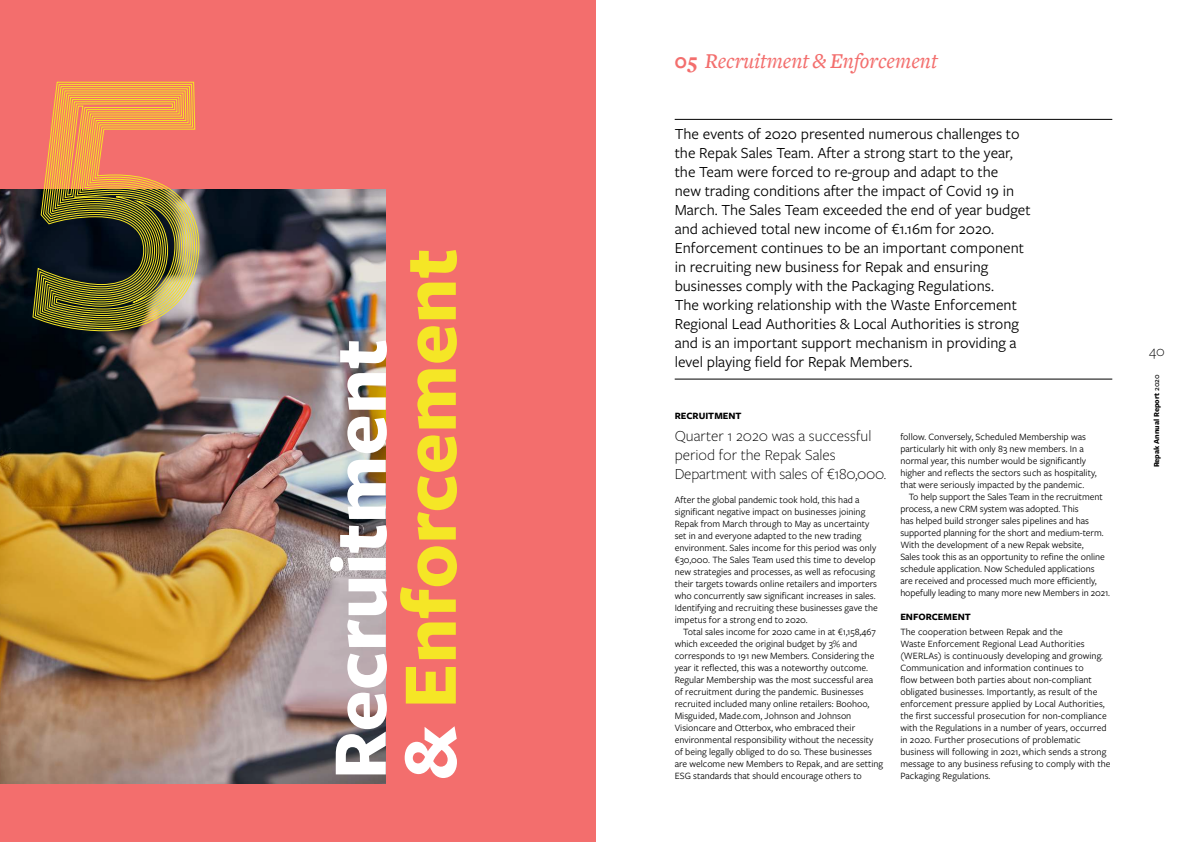
<style>
.page{position:relative;width:1191px;height:842px;background:#fff}
.page>*{position:absolute;margin:0;border:0;box-sizing:border-box;transform-origin:0 0}
.t1{font:700 80px/70px "Freight Sans Pro";color:#fff}
.t2{font:italic 500 22px "Freight Text";color:#f36e6d}
.t3{font:16px/19px "Freight Sans Pro";color:#000}
.t4{font:300 16px/19px "Freight Sans Pro";color:#000}
.t5{font:300 15px "Freight Sans Pro";color:#000}
.t6{font:10px/12px "Freight Sans Pro";color:#000}
.t7{font:700 10px "Freight Sans Pro";color:#000}
.t8{font:700 8px "Freight Sans Pro";color:#000}
.s1{color:#f5e626}
.s2{font-weight:900;font-style:normal}
.s3{font-weight:500}
</style>
<div class="page">
<div style="left:0;top:0;width:595px;height:842px;background:#f36e6d"></div>
<hr style="left:674px;top:119px;width:438px;height:1px;background:#000">
<hr style="left:674px;top:379px;width:438px;height:1px;background:#000">
<img style="left:0;top:189px;width:386px;height:594px">
<svg style="left:32px;top:82px;width:167px;height:249px"></svg>
<h1 class="t1" style="left:322px;top:780px;width:533px;rotate:-90deg">Recruitment<br>&amp; <span class="s1">Enforcement</span></h1>
<h2 class="t2" style="left:674px;top:49px;width:264px"><span class="s2">05</span> Recruitment &amp; Enforcement</h2>
<p class="t3" style="left:674px;top:124px;width:357px">The events of 2020 presented numerous challenges to the Repak Sales Team. After a strong start to the year, the Team were forced to re-group and adapt to the<br>new trading conditions after the impact of Covid 19 in March. The Sales Team exceeded the end of year budget and achieved total new income of €1.16m for 2020.<br>Enforcement continues to be an important component in recruiting new business for Repak and ensuring businesses comply with the Packaging Regulations.<br>The working relationship with the Waste Enforcement Regional Lead Authorities &amp; Local Authorities is strong and is an important support mechanism in providing a level playing field for Repak Members.</p>
<p class="t7" style="left:674px;top:409px;width:68px">RECRUITMENT</p>
<h3 class="t4" style="left:674px;top:425px;width:213px">Quarter 1 2020 was a successful period for the Repak Sales<br>Department with sales of €180,000.</h3>
<p class="t6" style="left:674px;top:493px;width:205px">After the global pandemic took hold, this had a significant negative impact on businesses joining Repak from March through to May as uncertainty set in and everyone adapted to the new trading environment. Sales income for this period was only €30,000. The Sales Team used this time to develop new strategies and processes, as well as refocusing their targets towards online retailers and importers who concurrently saw significant increases in sales.<br>Identifying and recruiting these businesses gave the impetus for a strong end to 2020.</p>
<p class="t6" style="left:674px;top:625px;width:210px;text-indent:8px">Total sales income for 2020 came in at €1,158,467 which exceeded the original budget by 3% and corresponds to 191 new Members. Considering the year it reflected, this was a noteworthy outcome.<br>Regular Membership was the most successful area of recruitment during the pandemic. Businesses recruited included many online retailers: Boohoo, Misguided, Made.com, Johnson and Johnson Visioncare and Otterbox, who embraced their environmental responsibility without the necessity of being legally obliged to do so. These businesses are welcome new Members to Repak, and are setting ESG standards that should encourage others to</p>
<p class="t6" style="left:900px;top:431px;width:198px">follow. Conversely, Scheduled Membership was particularly hit with only 83 new members. In a normal year, this number would be significantly higher and reflects the sectors such as hospitality, that were seriously impacted by the pandemic.</p>
<p class="t6" style="left:900px;top:491px;width:211px;text-indent:8px">To help support the Sales Team in the recruitment process, a new CRM system was adopted. This<br>has helped build stronger sales pipelines and has supported planning for the short and medium-term.<br>With the development of a new Repak website,<br>Sales took this as an opportunity to refine the online schedule application. Now Scheduled applications<br>are received and processed much more efficiently, hopefully leading to many more new Members in 2021.</p>
<p class="t7" style="left:900px;top:610px;width:72px">ENFORCEMENT</p>
<p class="t6" style="left:900px;top:626px;width:212px">The cooperation between Repak and the<br>Waste Enforcement Regional Lead Authorities (WERLAs) is continuously developing and growing.<br>Communication and information continues to<br>flow between both parties about non-compliant obligated businesses. Importantly, as result of the enforcement pressure applied by Local Authorities, the first successful prosecution for non-compliance with the Regulations in a number of years, occurred in 2020. Further prosecutions of problematic business will following in 2021, which sends a strong message to any business refusing to comply with the Packaging Regulations.</p>
<h3 class="t5" style="left:1149px;top:341px;width:17px">40</h3>
<p class="t8" style="left:1151px;top:467px;width:94px;rotate:-90deg">Repak Annual Report <span class="s3">2020</span></p>
</div>
